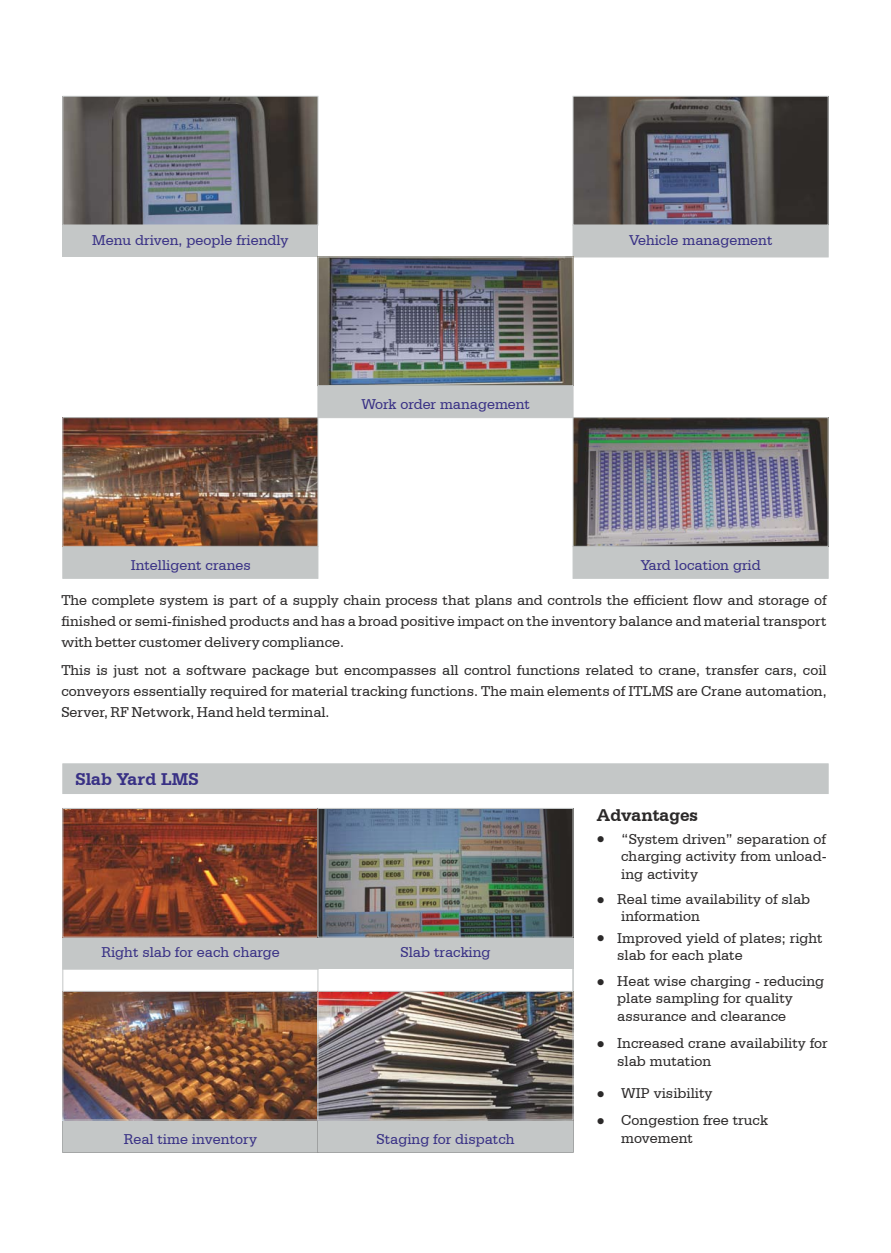
<style>
.page{position:relative;width:891px;height:1253px;background:#fff}
.page>*{position:absolute;margin:0;border:0;box-sizing:border-box;transform-origin:0 0}
.t1{font:700 18px "Serifa BT";color:#383085}
.t2{font:700 18px "Serifa BT";color:#2b2929}
.t3{font:15px/17.4px "Serifa BT";color:#2b2929}
.t4{font:15px "Serifa BT";color:#383085}
.t5{font:10.5px "Wingdings";color:#2b2929}
</style>
<div class="page">
<div style="left:63px;top:225px;width:255px;height:32px;background:#c4c7c7"></div>
<div style="left:573px;top:225px;width:256px;height:32px;background:#c4c7c7"></div>
<img style="left:64px;top:98px;width:252px;height:125px">
<div style="left:62px;top:96px;width:256px;height:129px;border:1px solid #c4c7c7"></div>
<img style="left:575px;top:98px;width:252px;height:125px">
<div style="left:573px;top:96px;width:256px;height:129px;border:1px solid #c4c7c7"></div>
<div style="left:318px;top:385px;width:255px;height:33px;background:#c4c7c7"></div>
<img style="left:320px;top:259px;width:251px;height:125px">
<div style="left:318px;top:257px;width:255px;height:129px;border:1px solid #c4c7c7"></div>
<div style="left:573px;top:546px;width:256px;height:33px;background:#c4c7c7"></div>
<div style="left:62px;top:546px;width:256px;height:33px;background:#c4c7c7"></div>
<img style="left:64px;top:419px;width:252px;height:126px">
<div style="left:62px;top:417px;width:256px;height:130px;border:1px solid #c4c7c7"></div>
<img style="left:575px;top:419px;width:252px;height:126px">
<div style="left:573px;top:417px;width:256px;height:130px;border:1px solid #c4c7c7"></div>
<div style="left:62px;top:763px;width:767px;height:31px;background:#c4c7c7;border:1px solid #c4c7c7"></div>
<div style="left:62px;top:937px;width:256px;height:32px;background:#c4c7c7;border:1px solid #c4c7c7"></div>
<img style="left:64px;top:810px;width:507px;height:125px">
<div style="left:62px;top:808px;width:256px;height:129px;border:1px solid #c4c7c7"></div>
<div style="left:62px;top:1119px;width:256px;height:33px;background:#c4c7c7;border:1px solid #c4c7c7"></div>
<img style="left:64px;top:993px;width:507px;height:125px">
<div style="left:62px;top:991px;width:256px;height:129px;border:1px solid #c4c7c7"></div>
<div style="left:318px;top:937px;width:255px;height:32px;background:#c4c7c7"></div>
<div style="left:318px;top:808px;width:255px;height:129px;border:1px solid #c4c7c7"></div>
<div style="left:318px;top:1119px;width:255px;height:33px;background:#c4c7c7;border:1px solid #c4c7c7"></div>
<div style="left:318px;top:991px;width:255px;height:129px;border:1px solid #c4c7c7"></div>
<p class="t4" style="left:92px;top:233px;width:198px">Menu driven, people friendly</p>
<p class="t4" style="left:361px;top:397px;width:170px">Work order management</p>
<p class="t4" style="left:629px;top:233px;width:145px">Vehicle management</p>
<p class="t4" style="left:131px;top:559px;width:122px">Intelligent cranes</p>
<p class="t4" style="left:641px;top:559px;width:122px">Yard location grid</p>
<p class="t3" style="left:61px;top:591px;width:767px;line-height:20.9px;text-align:justify">The complete system is part of a supply chain process that plans and controls the efficient flow and storage of finished or semi-finished products and has a broad positive impact on the inventory balance and material transport with better customer delivery compliance.</p>
<p class="t3" style="left:61px;top:661px;width:767px;line-height:20.9px;text-align:justify">This is just not a software package but encompasses all control functions related to crane, transfer cars, coil conveyors essentially required for material tracking functions. The main elements of ITLMS are Crane automation, Server, RF Network, Hand held terminal.</p>
<p class="t1" style="left:76px;top:771px;width:125px">Slab Yard LMS</p>
<p class="t4" style="left:102px;top:945px;width:180px">Right slab for each charge</p>
<p class="t4" style="left:124px;top:1133px;width:135px">Real time inventory</p>
<p class="t4" style="left:401px;top:945px;width:91px">Slab tracking</p>
<p class="t4" style="left:377px;top:1133px;width:140px">Staging for dispatch</p>
<p class="t2" style="left:597px;top:807px;width:102px">Advantages</p>
<p class="t5" style="left:597px;top:835px;width:9px">●</p>
<p class="t3" style="left:621px;top:831px;width:207px;text-align:justify">“System driven” separation of charging activity from unload&shy;ing activity</p>
<p class="t5" style="left:597px;top:895px;width:9px">●</p>
<p class="t5" style="left:597px;top:934px;width:9px">●</p>
<p class="t5" style="left:597px;top:977px;width:9px">●</p>
<p class="t3" style="left:617px;top:891px;width:194px">Real time availability of slab information</p>
<p class="t3" style="left:617px;top:930px;width:207px">Improved yield of plates; right slab for each plate</p>
<p class="t3" style="left:617px;top:973px;width:209px">Heat wise charging - reducing plate sampling for quality assurance and clearance</p>
<p class="t5" style="left:597px;top:1040px;width:9px">●</p>
<p class="t3" style="left:617px;top:1036px;width:212px">Increased crane availability for slab mutation</p>
<p class="t3" style="left:621px;top:1080px;width:148px;line-height:27.5px;text-indent:-24px">● WIP visibility<br>Congestion free truck</p>
<p class="t3" style="left:621px;top:1130px;width:73px">movement</p>
<p class="t5" style="left:597px;top:1117px;width:9px">●</p>
</div>
